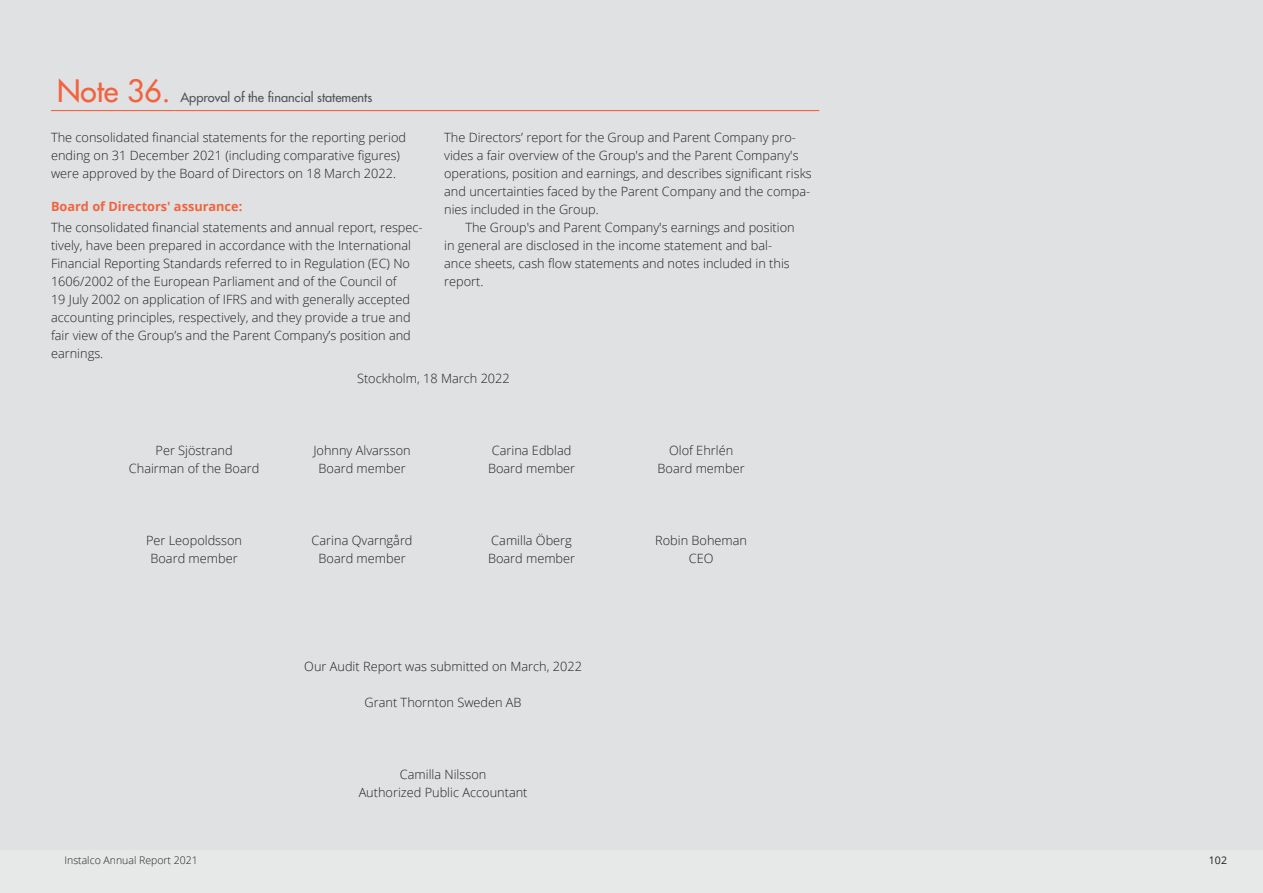
<style>
.page{position:relative;width:1263px;height:893px;background:#e0e1e2}
.page>*{position:absolute;margin:0;border:0;box-sizing:border-box;transform-origin:0 0}
.t1{font:500 30px "Futura Std";color:#f2633f}
.t2{font:300 12.75px/18px "Open Sans";color:#231f20}
.t3{font:500 12.75px "Futura Std";color:#505558}
.t4{font:700 12.75px "Open Sans";color:#f2633f}
.t5{font:300 10.5px "Open Sans";color:#231f20}
.t6{font:10.5px "Open Sans";color:#231f20}
</style>
<div class="page">
<hr style="left:51px;top:110px;width:123px;height:1px;background:#f2633f">
<hr style="left:174px;top:110px;width:645px;height:1px;background:#f2633f">
<div style="left:0;top:850px;width:1263px;height:43px;background:#e7e8e8"></div>
<h1 class="t1" style="left:57px;top:72px;width:115px">Note 36.</h1>
<p class="t3" style="left:180px;top:89px;width:193px">Approval of the financial statements</p>
<p class="t2" style="left:51px;top:128px;width:357px">The consolidated financial statements for the reporting period ending on 31 December 2021 (including comparative figures) were approved by the Board of Directors on 18 March 2022.</p>
<p class="t4" style="left:51px;top:198px;width:193px">Board of Directors' assurance:</p>
<p class="t2" style="left:51px;top:218px;width:373px">The consolidated financial statements and annual report, respec&shy;tively, have been prepared in accordance with the International Financial Reporting Standards referred to in Regulation (EC) No 1606/2002 of the European Parliament and of the Council of<br>19 July 2002 on application of IFRS and with generally accepted accounting principles, respectively, and they provide a true and fair view of the Group’s and the Parent Company’s position and earnings.</p>
<p class="t2" style="left:444px;top:128px;width:369px">The Directors’ report for the Group and Parent Company pro&shy;vides a fair overview of the Group's and the Parent Company's operations, position and earnings, and describes significant risks and uncertainties faced by the Parent Company and the compa&shy;nies included in the Group.</p>
<p class="t2" style="left:444px;top:218px;width:352px;text-indent:21px">The Group's and Parent Company's earnings and position in general are disclosed in the income statement and bal&shy;ance sheets, cash flow statements and notes included in this report.</p>
<p class="t2" style="left:357px;top:369px;width:154px">Stockholm, 18 March 2022</p>
<p class="t2" style="left:156px;top:441px;width:79px">Per Sjöstrand</p>
<p class="t2" style="left:313px;top:441px;width:99px">Johnny Alvarsson</p>
<p class="t2" style="left:492px;top:441px;width:81px">Carina Edblad</p>
<p class="t2" style="left:669px;top:441px;width:66px">Olof Ehrlén</p>
<p class="t2" style="left:129px;top:459px;width:132px">Chairman of the Board</p>
<p class="t2" style="left:319px;top:459px;width:89px">Board member</p>
<p class="t2" style="left:488px;top:459px;width:89px">Board member</p>
<p class="t2" style="left:658px;top:459px;width:89px">Board member</p>
<p class="t2" style="left:146px;top:531px;width:98px">Per Leopoldsson</p>
<p class="t2" style="left:312px;top:531px;width:102px">Carina Qvarngård</p>
<p class="t2" style="left:491px;top:531px;width:82px">Camilla Öberg</p>
<p class="t2" style="left:655px;top:531px;width:93px">Robin Boheman</p>
<p class="t2" style="left:150px;top:549px;width:89px">Board member</p>
<p class="t2" style="left:318px;top:549px;width:89px">Board member</p>
<p class="t2" style="left:488px;top:549px;width:89px">Board member</p>
<p class="t2" style="left:689px;top:549px;width:26px">CEO</p>
<p class="t2" style="left:304px;top:657px;width:279px">Our Audit Report was submitted on March, 2022</p>
<p class="t2" style="left:365px;top:693px;width:159px">Grant Thornton Sweden AB</p>
<p class="t2" style="left:359px;top:765px;width:170px;text-align:center">Camilla Nilsson<br>Authorized Public Accountant</p>
<p class="t5" style="left:65px;top:853px;width:135px">Instalco Annual Report 2021</p>
<p class="t6" style="left:1209px;top:853px;width:20px">102</p>
</div>
